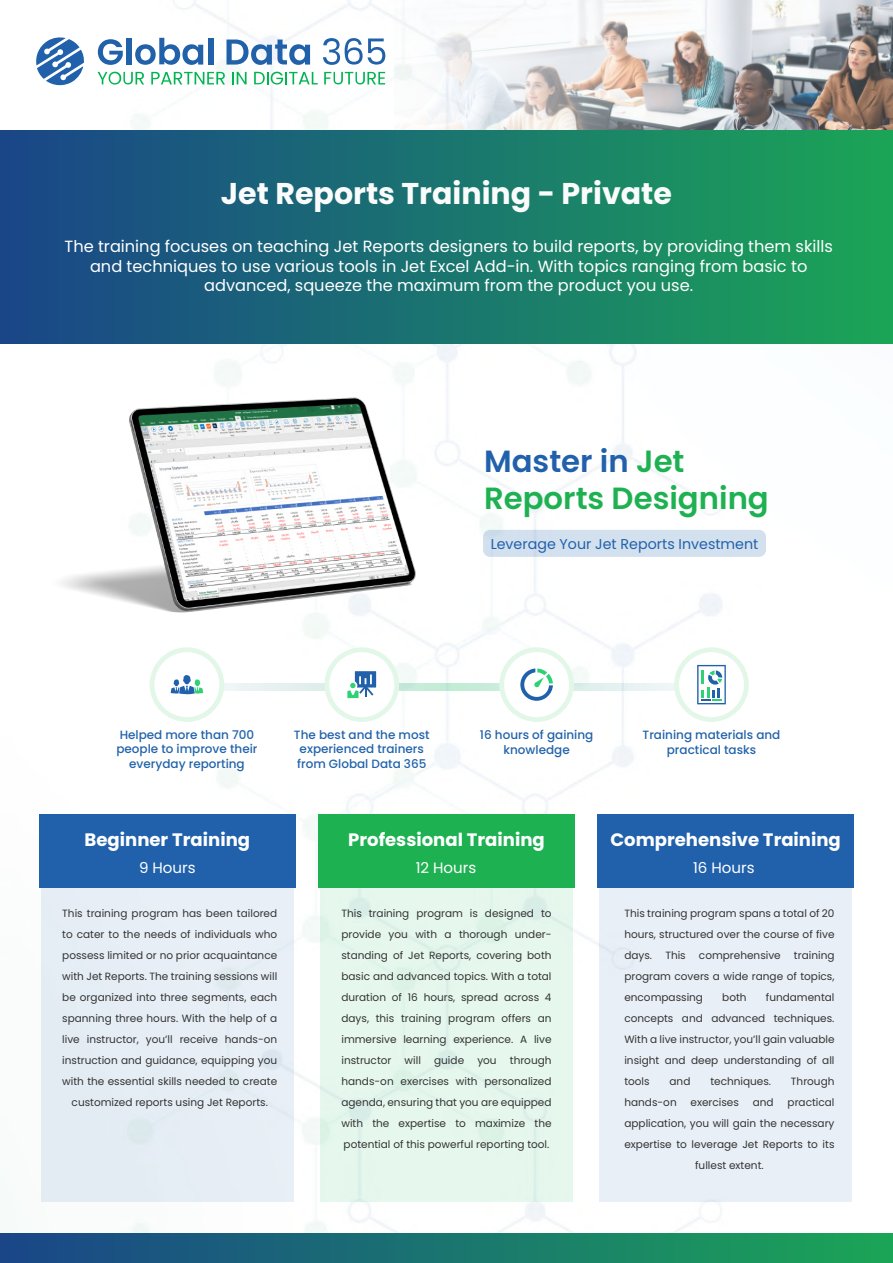
<style>
.page{position:relative;width:893px;height:1263px;background:#fff}
.page>*{position:absolute;margin:0;border:0;box-sizing:border-box;transform-origin:0 0}
.t1{font:600 30.6px/36.8px "Poppins";color:#1eb151}
.t2{font:700 30px "Poppins";color:#fafbfb}
.t3{font:700 18px "Poppins";color:#fff}
.t4{font:16.2px/19.5px "Poppins";color:#fff;text-align:center}
.t5{font:15px "Poppins";color:#fff}
.t6{font:14.25px "Poppins";color:#2161ac}
.t7{font:500 12px/14.4px "Poppins";color:#2263aa;text-align:center}
.t8{font:10.5px/21px "Poppins";color:#333;text-align:justify}
.s1{color:#2161ac}
</style>
<div class="page">
<img style="left:0;top:0;width:893px;height:1233px">
<img style="left:395px;top:0;width:498px;height:130px">
<div style="left:0;top:130px;width:893px;height:213px;background:linear-gradient(to right,#1a4588,#1ba556)"></div>
<div style="left:0;top:1233px;width:893px;height:30px;background:linear-gradient(to right,#1a4588,#1ba556)"></div>
<svg style="left:35px;top:37px;width:49px;height:50px"></svg>
<svg style="left:98px;top:39px;width:25px;height:26px"></svg>
<div style="left:126px;top:38px;width:6px;height:27px;background:#2161aa"></div>
<svg style="left:135px;top:38px;width:68px;height:27px"></svg>
<div style="left:208px;top:38px;width:5px;height:27px;background:#2161aa"></div>
<svg style="left:226px;top:39px;width:84px;height:26px"></svg>
<svg style="left:323px;top:38px;width:62px;height:27px"></svg>
<svg style="left:98px;top:72px;width:46px;height:13px"></svg>
<svg style="left:151px;top:72px;width:74px;height:13px"></svg>
<svg style="left:232px;top:72px;width:15px;height:12px"></svg>
<svg style="left:254px;top:72px;width:64px;height:13px"></svg>
<svg style="left:324px;top:72px;width:61px;height:13px"></svg>
<svg style="left:148px;top:684px;width:526px;height:7px;background:#daefe8"></svg>
<div style="left:150px;top:647px;width:74px;height:75px;background:#fff;border:5px solid #e3f7e9;border-radius:50%"></div>
<svg style="left:171px;top:675px;width:32px;height:19px"></svg>
<svg style="left:324px;top:647px;width:75px;height:75px"></svg>
<svg style="left:347px;top:671px;width:29px;height:27px"></svg>
<svg style="left:499px;top:647px;width:75px;height:75px"></svg>
<svg style="left:520px;top:668px;width:33px;height:33px"></svg>
<svg style="left:674px;top:647px;width:75px;height:75px"></svg>
<svg style="left:697px;top:665px;width:29px;height:39px"></svg>
<div style="left:483px;top:530px;width:283px;height:27px;background:#d3e0ee;border-radius:7px"></div>
<img style="left:21px;top:387px;width:403px;height:238px">
<div style="left:41px;top:819px;width:253px;height:383px;background:#e6edf5"></div>
<div style="left:39px;top:814px;width:257px;height:74px;background:#2161ac"></div>
<div style="left:320px;top:819px;width:253px;height:383px;background:#e6f7ed"></div>
<div style="left:318px;top:814px;width:257px;height:74px;background:#1eb151"></div>
<div style="left:599px;top:819px;width:253px;height:383px;background:#e9eff6"></div>
<div style="left:597px;top:814px;width:257px;height:74px;background:#2161ac"></div>
<h2 class="t2" style="left:221px;top:176px;width:453px">Jet Reports Training - Private</h2>
<p class="t4" style="left:65px;top:237px;width:770px">The training focuses on teaching Jet Reports designers to build reports, by providing them skills and techniques to use various tools in Jet Excel Add-in. With topics ranging from basic to advanced, squeeze the maximum from the product you use.</p>
<h1 class="t1" style="left:484px;top:443px;width:286px"><span class="s1">Master in</span> Jet<br>Reports Designing</h1>
<h3 class="t6" style="left:491px;top:535px;width:269px">Leverage Your Jet Reports Investment</h3>
<p class="t7" style="left:116px;top:727px;width:143px">Helped more than 700 people to improve their everyday reporting</p>
<p class="t7" style="left:294px;top:728px;width:137px;text-align:left">The best and the most experienced trainers from Global Data 365</p>
<p class="t7" style="left:480px;top:728px;width:115px">16 hours of gaining knowledge</p>
<p class="t7" style="left:643px;top:728px;width:139px">Training materials and practical tasks</p>
<h3 class="t3" style="left:85px;top:829px;width:167px">Beginner Training</h3>
<h3 class="t5" style="left:139px;top:859px;width:58px">9 Hours</h3>
<p class="t8" style="left:62px;top:902px;width:216px;text-align:center">This training program has been tailored to cater to the needs of individuals who possess limited or no prior acquaintance with Jet Reports. The training sessions will be organized into three segments, each spanning three hours. With the help of a live instructor, you’ll receive hands-on instruction and guidance, equipping you with the essential skills needed to create customized reports using Jet Reports.</p>
<h3 class="t3" style="left:348px;top:829px;width:198px">Professional Training</h3>
<h3 class="t5" style="left:416px;top:859px;width:62px">12 Hours</h3>
<p class="t8" style="left:341px;top:902px;width:212px">This training program is designed to provide you with a thorough under&shy;standing of Jet Reports, covering both basic and advanced topics. With a total duration of 16 hours, spread across 4 days, this training program offers an immersive learning experience. A live instructor</p>
<p class="t8" style="left:405px;top:1049px;width:18px">will</p>
<p class="t8" style="left:434px;top:1049px;width:32px">guide</p>
<p class="t8" style="left:477px;top:1049px;width:21px">you</p>
<p class="t8" style="left:341px;top:1049px;width:212px;text-indent:168px">through hands-on exercises with personalized agenda, ensuring that you are equipped with the expertise to maximize the potential of this powerful reporting tool.</p>
<h3 class="t3" style="left:610px;top:829px;width:232px">Comprehensive Training</h3>
<h3 class="t5" style="left:693px;top:859px;width:63px">16 Hours</h3>
<p class="t8" style="left:624px;top:902px;width:212px">This training program spans a total of 20 hours, structured over the course of five days.</p>
<p class="t8" style="left:624px;top:944px;width:212px;text-indent:170px">training program covers a wide range of topics, encompassing</p>
<p class="t8" style="left:665px;top:944px;width:22px">This</p>
<p class="t8" style="left:699px;top:944px;width:83px">comprehensive</p>
<p class="t8" style="left:624px;top:986px;width:212px;text-indent:142px">fundamental concepts and advanced techniques.<br>With a live instructor, you’ll gain valuable insight and deep understanding of all tools</p>
<p class="t8" style="left:722px;top:986px;width:26px">both</p>
<p class="t8" style="left:670px;top:1070px;width:22px">and</p>
<p class="t8" style="left:710px;top:1070px;width:62px">techniques.</p>
<p class="t8" style="left:791px;top:1070px;width:45px">Through</p>
<p class="t8" style="left:624px;top:1091px;width:54px">hands-on</p>
<p class="t8" style="left:691px;top:1091px;width:50px">exercises</p>
<p class="t8" style="left:753px;top:1091px;width:22px">and</p>
<p class="t8" style="left:788px;top:1091px;width:48px">practical</p>
<p class="t8" style="left:624px;top:1112px;width:212px">application, you will gain the necessary</p>
<p class="t8" style="left:624px;top:1133px;width:212px">expertise to leverage Jet Reports to its</p>
<p class="t8" style="left:695px;top:1154px;width:70px">fullest extent.</p>
</div>
